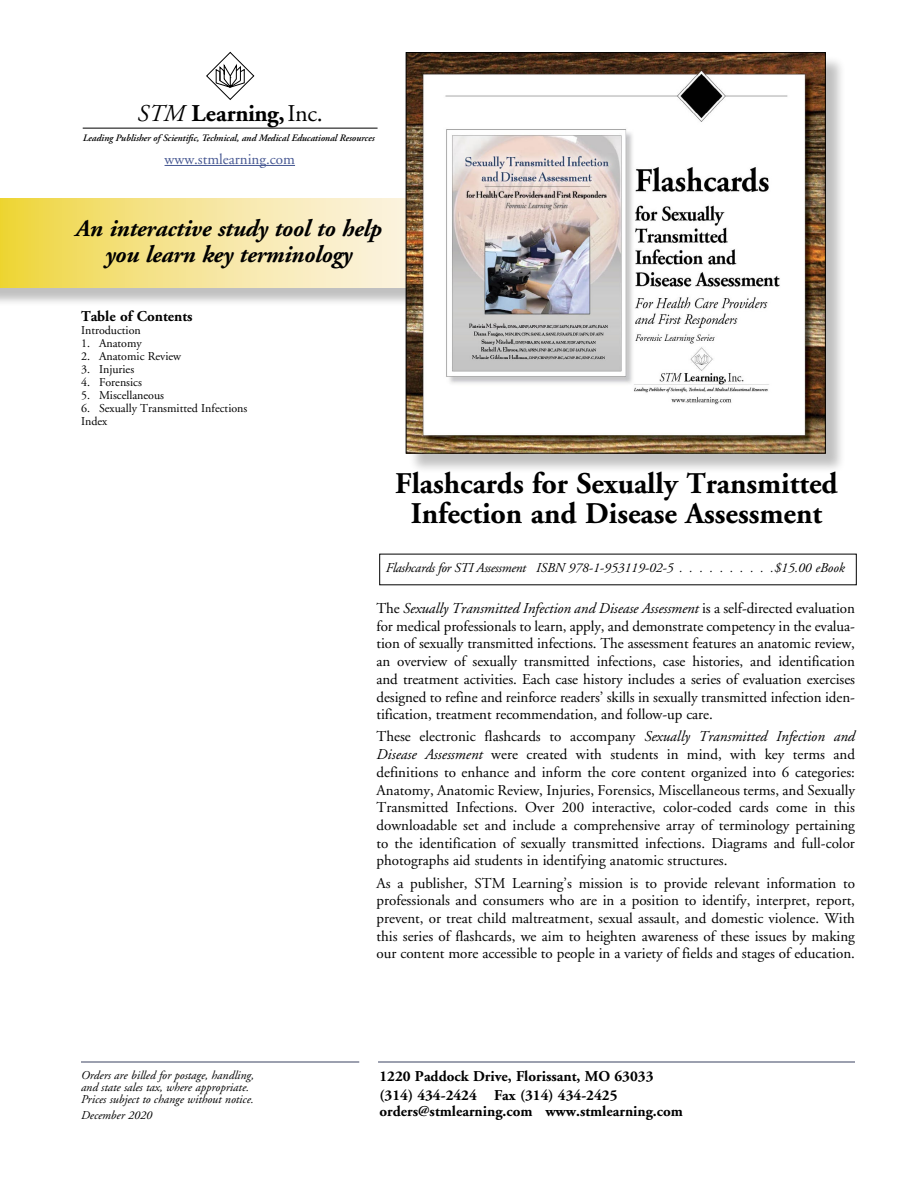
<style>
.page{position:relative;width:918px;height:1188px;background:#fff}
.page>*{position:absolute;margin:0;border:0;box-sizing:border-box;transform-origin:0 0}
._1_Head{font:700 30px/30px "Adobe Garamond";color:#000;text-align:center}
._5_Tag_Line{font:italic 700 24px/25.5px "Adobe Garamond";letter-spacing:-.01em;color:#000;text-align:center}
.t1{font:700 24px "Adobe Garamond";letter-spacing:-.01em;color:#000}
._4_Description{font:15px/17.7px "Adobe Garamond";color:#000;text-align:justify}
._6_TOC_Head{font:700 15px/19px "Adobe Garamond";color:#000}
.t2{font:15px "Adobe Garamond";color:#465792}
._11_Box_Price{font:italic 13.5px "Adobe Garamond";letter-spacing:-.02em;color:#000}
._11_Box_Price-2{font:italic 13.5px "Adobe Garamond";color:#000}
.t3{font:italic 12px/12px "Adobe Garamond";color:#000}
._8_TOC_Text{font:12px "Adobe Garamond";color:#000}
.t4{font:italic 600 9.9px "Adobe Garamond";letter-spacing:-.005em;color:#000}
.s1{font-weight:400;font-style:italic}
.s2{font-weight:400}
.s3{font-style:italic}
</style>
<div class="page">
<hr style="left:83px;top:128px;width:295px;height:1px;background:#000">
<svg style="left:206px;top:52px;width:48px;height:48px"></svg>
<hr style="left:165px;top:165px;width:130px;height:1px;background:#465792">
<div style="left:0;top:201px;width:486px;height:105px;background:#000;opacity:.25"></div>
<svg style="left:0;top:199px;width:406px;height:89px;background:#f5e596"></svg>
<div style="left:408px;top:55px;width:438px;height:419px;background:#000;opacity:.25"></div>
<img style="left:408px;top:55px;width:415px;height:396px">
<hr style="left:81px;top:1062px;width:278px;height:1px;background:#3b4361">
<hr style="left:378px;top:1062px;width:477px;height:1px;background:#3b4361">
<h2 class="t1" style="left:137px;top:100px;width:187px"><span class="s1">STM</span> Learning, <span class="s2">Inc.</span></h2>
<p class="t2" style="left:165px;top:151px;width:132px">www.stmlearning.com</p>
<p class="t4" style="left:82px;top:133px;width:293px">Leading Publisher of Scientific, Technical, and Medical Educational Resources</p>
<p class="_5_Tag_Line" style="left:75px;top:216px;width:308px">An interactive study tool to help you learn key terminology</p>
<p class="_6_TOC_Head" style="left:81px;top:307px;width:113px">Table of Contents</p>
<p class="_8_TOC_Text" style="left:81px;top:324px;width:61px">Introduction</p>
<p class="_8_TOC_Text" style="left:81px;top:337px;width:62px">1. Anatomy</p>
<p class="_8_TOC_Text" style="left:81px;top:350px;width:102px">2. Anatomic Review</p>
<p class="_8_TOC_Text" style="left:81px;top:363px;width:55px">3. Injuries</p>
<p class="_8_TOC_Text" style="left:81px;top:376px;width:62px">4. Forensics</p>
<p class="_8_TOC_Text" style="left:81px;top:389px;width:85px">5. Miscellaneous</p>
<p class="_8_TOC_Text" style="left:81px;top:402px;width:168px">6. Sexually Transmitted Infections</p>
<p class="_8_TOC_Text" style="left:81px;top:415px;width:28px">Index</p>
<p class="t3" style="left:81px;top:1069px;width:175px">Orders are billed for postage, handling, and state sales tax, where appropriate.<br>Prices subject to change without notice.</p>
<p class="t3" style="left:81px;top:1110px;width:73px">December 2020</p>
<p class="_1_Head" style="left:395px;top:469px;width:444px">Flashcards for Sexually Transmitted<br>Infection and Disease Assessment</p>
<p class="_11_Box_Price" style="left:386px;top:560px;width:289px">Flashcards for STI Assessment ISBN 978-1-953119-02-5</p>
<p class="_11_Box_Price-2" style="left:775px;top:560px;width:72px">$15.00 eBook</p>
<p class="_4_Description" style="left:377px;top:600px;width:480px">The <span class="s3">Sexually Transmitted Infection and Disease Assessment</span> is a self-directed evaluation for medical professionals to learn, apply, and demonstrate competency in the evalua&shy;tion of sexually transmitted infections. The assessment features an anatomic review, an overview of sexually transmitted infections, case histories, and identification and treatment activities. Each case history includes a series of evaluation exercises designed to refine and reinforce readers’ skills in sexually transmitted infection iden&shy;tification, treatment recommendation, and follow-up care.</p>
<p class="_4_Description" style="left:377px;top:728px;width:480px">These electronic flashcards to accompany <span class="s3">Sexually Transmitted Infection and Disease Assessment</span> were created with students in mind, with key terms and definitions to enhance and inform the core content organized into 6 categories:<br>Anatomy, Anatomic Review, Injuries, Forensics, Miscellaneous terms, and Sexually Transmitted Infections. Over 200 interactive, color-coded cards come in this downloadable set and include a comprehensive array of terminology pertaining to the identification of sexually transmitted infections. Diagrams and full-color photographs aid students in identifying anatomic structures.</p>
<p class="_4_Description" style="left:377px;top:874px;width:480px">As a publisher, STM Learning’s mission is to provide relevant information to professionals and consumers who are in a position to identify, interpret, report, prevent, or treat child maltreatment, sexual assault, and domestic violence. With this series of flashcards, we aim to heighten awareness of these issues by making our content more accessible to people in a variety of fields and stages of education.</p>
<p class="_6_TOC_Head" style="left:380px;top:1067px;width:275px">1220 Paddock Drive, Florissant, MO 63033 (314) 434-2424 Fax (314) 434-2425</p>
<p class="_6_TOC_Head" style="left:380px;top:1102px;width:305px">orders@stmlearning.com www.stmlearning.com</p>
</div>
